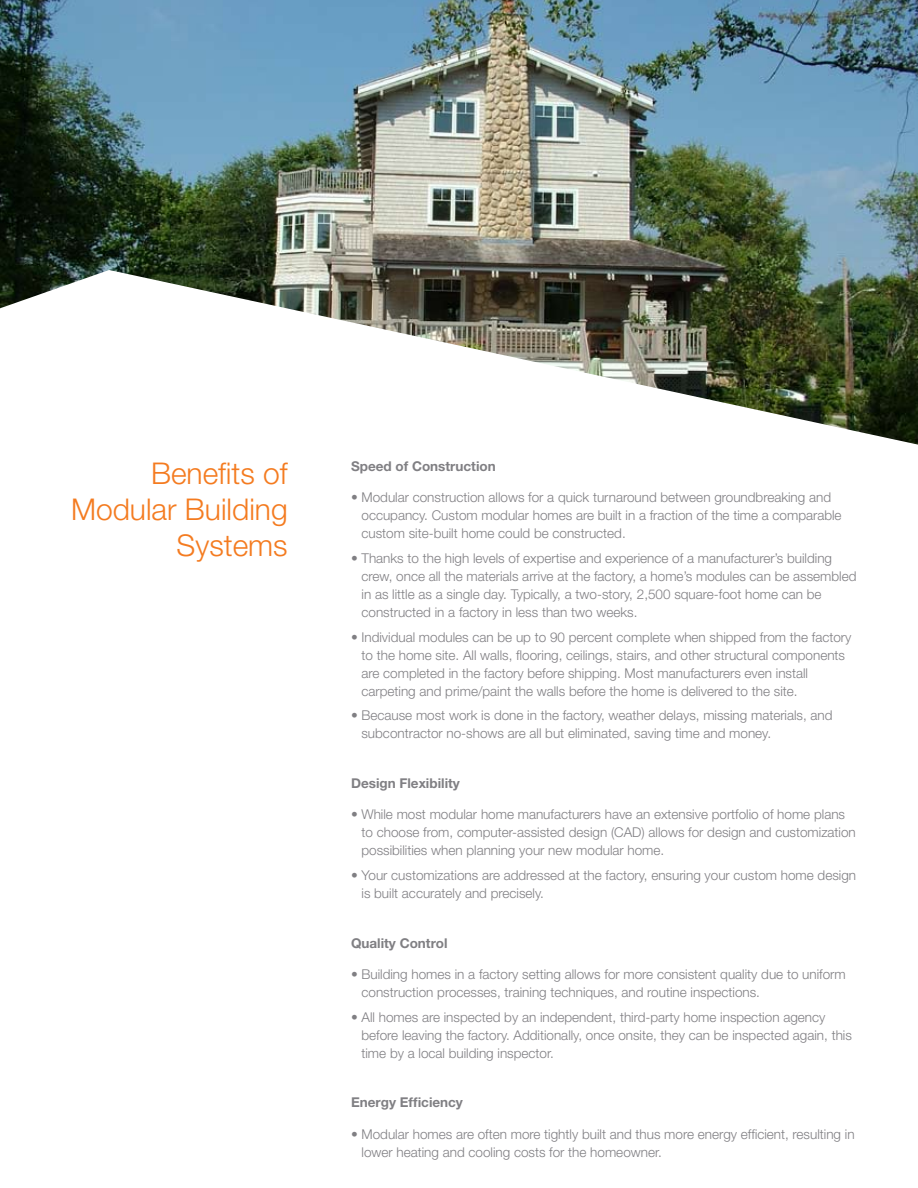
<style>
.page{position:relative;width:918px;height:1188px;background:#fff}
.page>*{position:absolute;margin:0;border:0;box-sizing:border-box;transform-origin:0 0}
.t1{font:300 30px/36px "Helvetica Neue";color:#f47b20;text-align:right}
.t2{font:300 13.5px/18px "Helvetica Neue";color:#807f83}
.t3{font:700 13.5px "Helvetica Neue";color:#807f83}
</style>
<div class="page">
<img style="left:0;top:0;width:918px;height:270px">
<img style="left:0;top:270px;width:918px;height:175px">
<h1 class="t1" style="left:71px;top:455px;width:218px">Benefits of<br>Modular Building<br>Systems</h1>
<p class="t3" style="left:351px;top:458px;width:146px">Speed of Construction</p>
<p class="t2" style="left:362px;top:488px;width:482px;text-indent:-11px">• Modular construction allows for a quick turnaround between groundbreaking and occupancy. Custom modular homes are built in a fraction of the time a comparable custom site-built home could be constructed.</p>
<p class="t2" style="left:362px;top:549px;width:496px;text-indent:-11px">• Thanks to the high levels of expertise and experience of a manufacturer’s building crew, once all the materials arrive at the factory, a home’s modules can be assembled in as little as a single day. Typically, a two-story, 2,500 square-foot home can be constructed in a factory in less than two weeks.</p>
<p class="t2" style="left:362px;top:628px;width:491px;text-indent:-11px">• Individual modules can be up to 90 percent complete when shipped from the factory to the home site. All walls, flooring, ceilings, stairs, and other structural components are completed in the factory before shipping. Most manufacturers even install carpeting and prime/paint the walls before the home is delivered to the site.</p>
<p class="t2" style="left:362px;top:706px;width:473px;text-indent:-11px">• Because most work is done in the factory, weather delays, missing materials, and subcontractor no-shows are all but eliminated, saving time and money.</p>
<p class="t3" style="left:351px;top:775px;width:110px">Design Flexibility</p>
<p class="t2" style="left:362px;top:805px;width:496px;text-indent:-11px">• While most modular home manufacturers have an extensive portfolio of home plans to choose from, computer-assisted design (CAD) allows for design and customization possibilities when planning your new modular home.</p>
<p class="t2" style="left:362px;top:866px;width:496px;text-indent:-11px">• Your customizations are addressed at the factory, ensuring your custom home design is built accurately and precisely.</p>
<p class="t3" style="left:351px;top:935px;width:98px">Quality Control</p>
<p class="t2" style="left:362px;top:965px;width:486px;text-indent:-11px">• Building homes in a factory setting allows for more consistent quality due to uniform construction processes, training techniques, and routine inspections.</p>
<p class="t2" style="left:362px;top:1008px;width:492px;text-indent:-11px">• All homes are inspected by an independent, third-party home inspection agency before leaving the factory. Additionally, once onsite, they can be inspected again, this time by a local building inspector.</p>
<p class="t3" style="left:351px;top:1094px;width:113px">Energy Efficiency</p>
<p class="t2" style="left:362px;top:1125px;width:495px;text-indent:-11px">• Modular homes are often more tightly built and thus more energy efficient, resulting in lower heating and cooling costs for the homeowner.</p>
</div>
